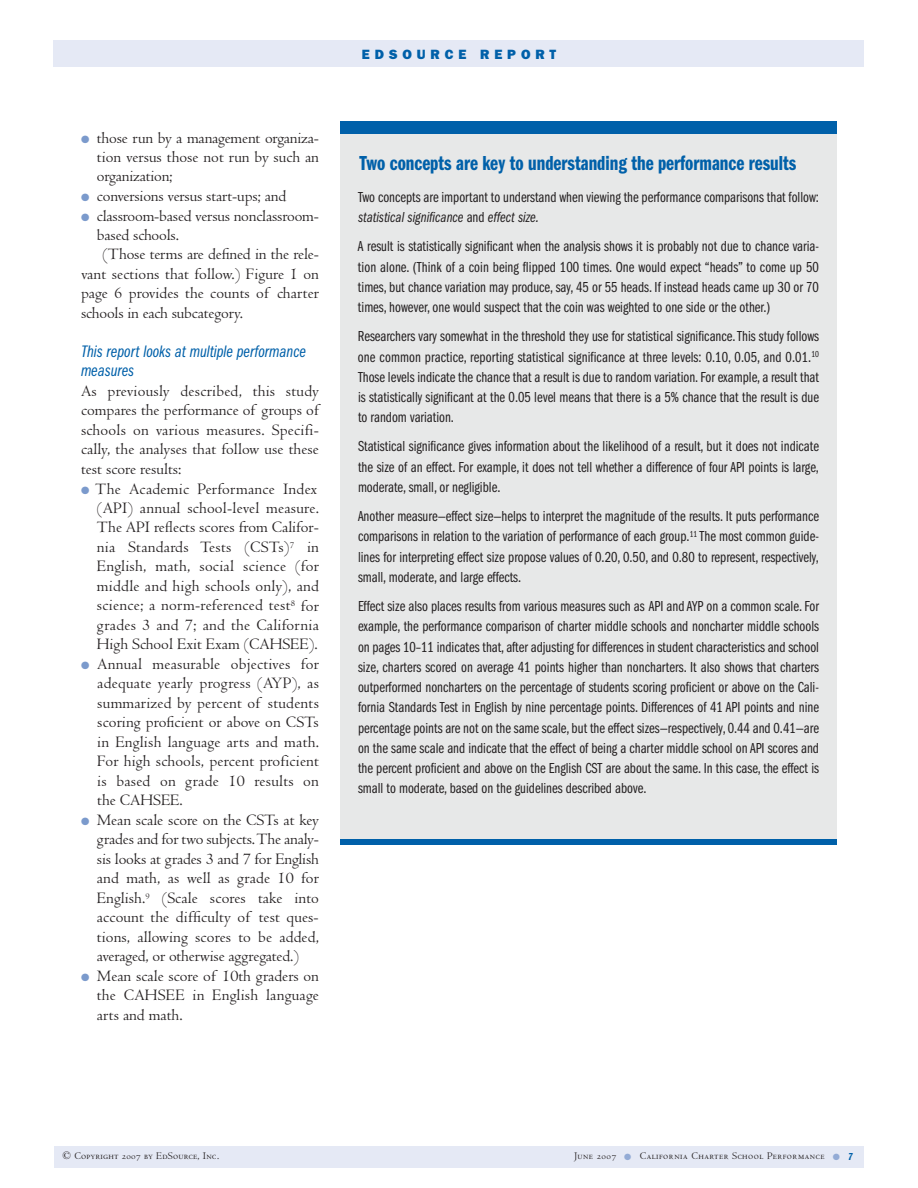
<style>
.page{position:relative;width:918px;height:1188px;background:#fff}
.page>*{position:absolute;margin:0;border:0;box-sizing:border-box;transform-origin:0 0}
.t1{font:21px "Franklin Gothic Demi Cmpr";color:#0060a9}
.t2{font:17.25px/19.5px "Franklin Gothic Book Cmpr Ital";color:#0060a9}
.t3{font:16.5px/19.5px "Centaur";color:#231f20;text-align:justify}
.t4{font:15px/20.2px "Franklin Gothic Book Cmpr";color:#231f20;text-align:justify}
.t5{font:15px "Franklin Gothic Book Cmpr Ital";color:#231f20}
.t6{font:800 13.5px "Franklin Gothic";letter-spacing:.36em;color:#0060a9}
.t7{font:10.5px "Centaur MT SC";letter-spacing:.045em;color:#231f20}
.t8{font:10.5px "Centaur MT SC";letter-spacing:.02em;color:#231f20}
.s1{color:#7b9acc}
.s2{font-family:"Franklin Gothic Book Cmpr"}
.s3{color:#93abd5}
.s4{font-family:"Franklin Gothic Demi Cmpr Ital";color:#0060a9}
</style>
<div class="page">
<div style="left:54px;top:1146px;width:810px;height:22px;background:#e5e9f5"></div>
<div style="left:54px;top:40px;width:810px;height:27px;background:#e5e9f5"></div>
<div style="left:340px;top:131px;width:497px;height:711px;background:#e7e8e8"></div>
<div style="left:340px;top:840px;width:497px;height:5px;background:#0060a9"></div>
<div style="left:340px;top:122px;width:497px;height:12px;background:#0060a9"></div>
<p class="t3" style="left:97px;top:130px;width:224px;text-indent:-16px"><span class="s1">●</span> those run by a management organiza&shy;tion versus those not run by such an organization;</p>
<p class="t3" style="left:81px;top:188px;width:207px"><span class="s1">●</span> conversions versus start-ups; and</p>
<p class="t3" style="left:81px;top:208px;width:239px"><span class="s1">●</span> classroom-based versus nonclassroom-</p>
<p class="t3" style="left:97px;top:227px;width:84px">based schools.</p>
<p class="t3" style="left:103px;top:247px;width:218px">(Those terms are defined in the rele-</p>
<p class="t3" style="left:81px;top:266px;width:240px">vant sections that follow.) Figure 1 on</p>
<p class="t3" style="left:81px;top:286px;width:240px">page 6 provides the counts of charter</p>
<p class="t3" style="left:81px;top:305px;width:163px">schools in each subcategory.</p>
<p class="t2" style="left:81px;top:343px;width:226px">This report looks at multiple performance measures</p>
<p class="t3" style="left:81px;top:383px;width:240px">As previously described, this study compares the performance of groups of schools on various measures. Specifi&shy;cally, the analyses that follow use these test score results:</p>
<p class="t3" style="left:97px;top:481px;width:224px;text-indent:-16px"><span class="s1">●</span> The Academic Performance Index (API) annual school-level measure.<br>The API reflects scores from Califor&shy;nia Standards Tests (CSTs)<sup>7</sup> in English, math, social science (for middle and high schools only), and science; a norm-referenced test<sup>8</sup> for grades 3 and 7; and the California High School Exit Exam (CAHSEE).</p>
<p class="t3" style="left:97px;top:656px;width:223px;text-indent:-16px"><span class="s1">●</span> Annual measurable objectives for adequate yearly progress (AYP), as summarized by percent of students scoring proficient or above on CSTs in English language arts and math.<br>For high schools, percent proficient is based on grade 10 results on the CAHSEE.</p>
<p class="t3" style="left:97px;top:812px;width:224px;text-indent:-16px"><span class="s1">●</span> Mean scale score on the CSTs at key grades and for two subjects. The analy&shy;sis looks at grades 3 and 7 for English and math, as well as grade 10 for English.<sup>9</sup> (Scale scores take into account the difficulty of test ques&shy;tions, allowing scores to be added, averaged, or otherwise aggregated.)</p>
<p class="t3" style="left:97px;top:968px;width:224px;text-indent:-16px"><span class="s1">●</span> Mean scale score of 10th graders on the CAHSEE in English language arts and math.</p>
<p class="t6" style="left:362px;top:49px;width:196px">EDSOURCE REPORT</p>
<h1 class="t1" style="left:360px;top:156px;width:438px">Two concepts are key to understanding the performance results</h1>
<p class="t4" style="left:358px;top:188px;width:463px">Two concepts are important to understand when viewing the performance comparisons that follow:</p>
<p class="t5" style="left:358px;top:212px;width:183px">statistical significance <span class="s2">and</span> effect size.</p>
<p class="t4" style="left:358px;top:237px;width:463px">A result is statistically significant when the analysis shows it is probably not due to chance varia&shy;tion alone. (Think of a coin being flipped 100 times. One would expect “heads” to come up 50 times, but chance variation may produce, say, 45 or 55 heads. If instead heads came up 30 or 70 times, however, one would suspect that the coin was weighted to one side or the other.)</p>
<p class="t4" style="left:358px;top:327px;width:463px">Researchers vary somewhat in the threshold they use for statistical significance. This study follows one common practice, reporting statistical significance at three levels: 0.10, 0.05, and 0.01.<sup>10<br></sup>Those levels indicate the chance that a result is due to random variation. For example, a result that is statistically significant at the 0.05 level means that there is a 5% chance that the result is due to random variation.</p>
<p class="t4" style="left:358px;top:438px;width:463px">Statistical significance gives information about the likelihood of a result, but it does not indicate the size of an effect. For example, it does not tell whether a difference of four API points is large, moderate, small, or negligible.</p>
<p class="t4" style="left:358px;top:507px;width:463px">Another measure—effect size—helps to interpret the magnitude of the results. It puts performance comparisons in relation to the variation of performance of each group.<sup>11</sup> The most common guide&shy;lines for interpreting effect size propose values of 0.20, 0.50, and 0.80 to represent, respectively, small, moderate, and large effects.</p>
<p class="t4" style="left:358px;top:597px;width:463px">Effect size also places results from various measures such as API and AYP on a common scale. For example, the performance comparison of charter middle schools and noncharter middle schools on pages 10–11 indicates that, after adjusting for differences in student characteristics and school size, charters scored on average 41 points higher than noncharters. It also shows that charters outperformed noncharters on the percentage of students scoring proficient or above on the Cali&shy;fornia Standards Test in English by nine percentage points. Differences of 41 API points and nine percentage points are not on the same scale, but the effect sizes—respectively, 0.44 and 0.41—are on the same scale and indicate that the effect of being a charter middle school on API scores and the percent proficient and above on the English CST are about the same. In this case, the effect is small to moderate, based on the guidelines described above.</p>
<p class="t8" style="left:63px;top:1152px;width:158px">© Copyright 2007 by EdSource, Inc.</p>
<p class="t7" style="left:574px;top:1152px;width:281px">June 2007 <span class="s3">●</span> California Charter School Performance <span class="s3">●</span> <span class="s4">7</span></p>
</div>
